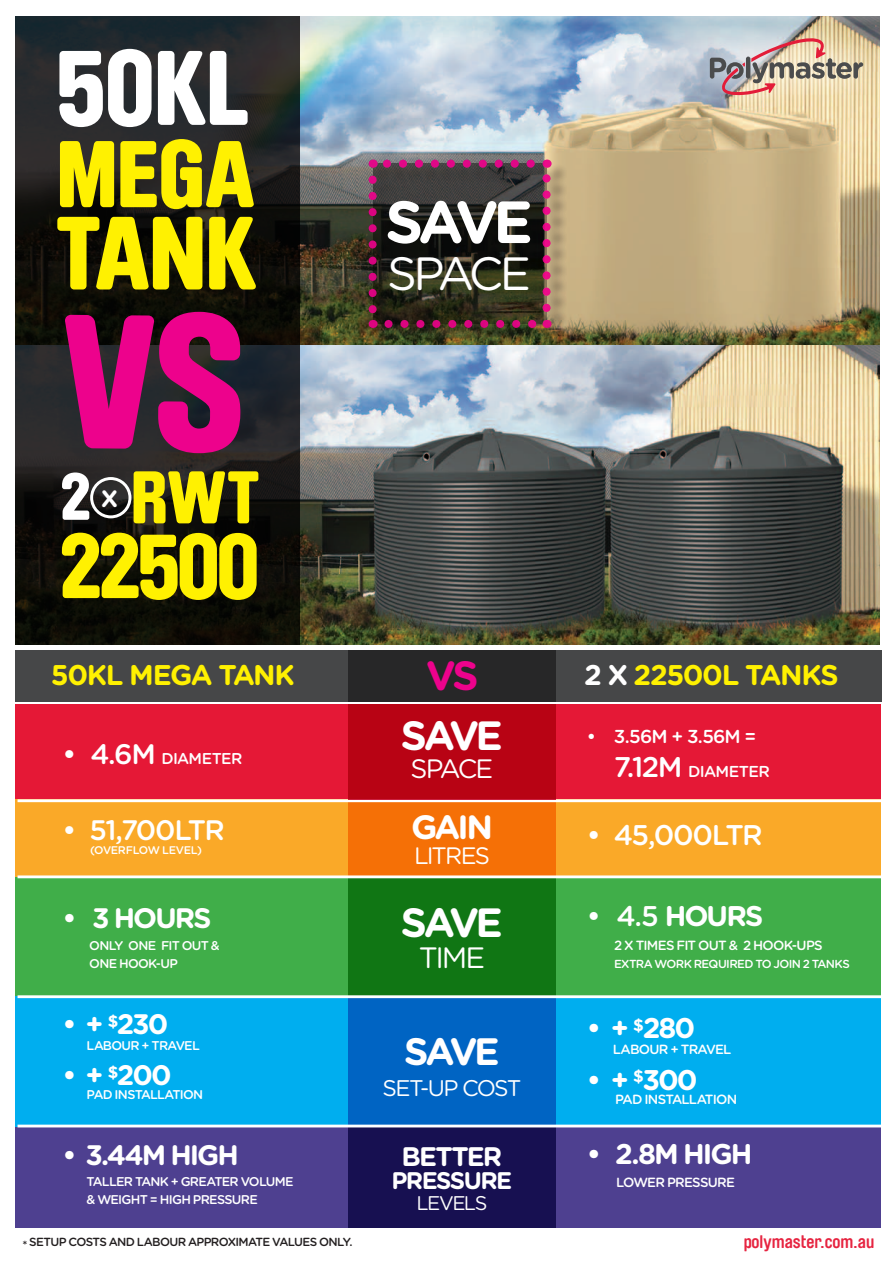
<style>
.page{position:relative;width:893px;height:1263px;background:#fff}
.page>*{position:absolute;margin:0;border:0;box-sizing:border-box;transform-origin:0 0}
.t1{font:900 187.95px "Brauer Neue";color:#ed028c}
.t2{font:900 104.25px "Brauer Neue";color:#fff}
.t3{font:900 102.45px "Brauer Neue";color:#fff101}
.t4{font:900 93.3px "Brauer Neue";color:#fff101}
.t5{font:900 89.4px "Brauer Neue";letter-spacing:-.045em;color:#fff101}
.t6{font:900 73.35px "Brauer Neue";color:#fff101}
.t7{font:900 64.65px "Brauer Neue";color:#fff}
.t8{font:700 59.4px "Gotham Rounded";color:#fff}
.t9{font:46.65px "Gotham Rounded";letter-spacing:-.1em;color:#fff}
.t10{font:700 40.8px "Gotham Rounded";letter-spacing:-.085em;color:#fff}
.t11{font:700 40.8px "Gotham Rounded";color:#ed028c}
.t12{font:700 38.25px "Gotham Rounded";color:#fff}
.t13{font:700 33.75px "Gotham Rounded";color:#fff}
.t14{font:29.4px "Gotham Rounded";color:#fff}
.t15{font:700 28.5px "Gotham Rounded";letter-spacing:-.07em;color:#fff}
.t16{font:700 28.5px "Gotham Rounded";letter-spacing:-.05em;color:#fff101}
.t17{font:500 28.5px "Gotham Rounded";letter-spacing:-.05em;color:#fff}
.t18{font:700 28.2px "Gotham Rounded";letter-spacing:-.07em;color:#fff}
.t19{font:500 28.2px "Gotham Rounded";letter-spacing:-.055em;color:#fff}
.t20{font:700 26.85px "Gotham Rounded";color:#fff}
.t21{font:26.55px "Gotham Rounded";color:#fff}
.t22{font:700 24px "Gotham Rounded";letter-spacing:-.065em;color:#fff}
.t23{font:23.85px "Gotham Rounded";letter-spacing:-.08em;color:#fff}
.t24{font:700 23.7px "Gotham Rounded";color:#fff}
.t25{font:22.65px "Gotham Rounded";letter-spacing:-.075em;color:#fff}
.t26{font:19.8px "Gotham Rounded";letter-spacing:-.08em;color:#fff}
.t27{font:500 18.75px "Gotham Rounded";letter-spacing:-.045em;color:#fff}
.t28{font:900 18px "Brauer Neue";letter-spacing:-.005em;color:#e51836}
.t29{font:500 15.9px "Gotham Rounded";color:#fff}
.t30{font:500 15.6px "Gotham Rounded";color:#fff}
.t31{font:500 13.35px "Gotham Rounded";letter-spacing:-.055em;color:#fff}
.t32{font:500 12.75px/17.4px "Gotham Rounded";letter-spacing:-.055em;color:#fff}
.t33{font:500 11.7px "Gotham Rounded";color:#231f20}
.t34{font:500 11.7px "Gotham Rounded";letter-spacing:-.05em;color:#fff}
.t35{font:500 11.1px "Gotham Rounded";letter-spacing:-.035em;color:#fff}
.s1{color:#fff}
.s2{font-size:28.2px}
.s3{font-size:28.5px}
.s4{font-weight:500}
</style>
<div class="page">
<div style="left:15px;top:651px;width:542px;height:51px;background:#464748"></div>
<div style="left:348px;top:651px;width:209px;height:51px;background:#272728"></div>
<img style="left:300px;top:344px;width:579px;height:301px">
<img style="left:300px;top:16px;width:579px;height:328px">
<svg style="left:683px;top:16px;width:197px;height:106px;background:#cac5b1"></svg>
<svg style="left:710px;top:38px;width:153px;height:57px;background:#c4b1a3"></svg>
<div style="left:371px;top:162px;width:197px;height:184px;background:#231f20;opacity:.4"></div>
<svg style="left:388px;top:320px;width:151px;height:8px"></svg>
<svg style="left:381px;top:160px;width:150px;height:8px"></svg>
<svg style="left:369px;top:180px;width:8px;height:148px"></svg>
<svg style="left:542px;top:160px;width:9px;height:148px"></svg>
<div style="left:15px;top:1127px;width:333px;height:101px;background:#4e4090"></div>
<div style="left:557px;top:1127px;width:324px;height:101px;background:#4e4090"></div>
<div style="left:15px;top:704px;width:333px;height:95px;background:#e51836"></div>
<div style="left:15px;top:799px;width:333px;height:78px;background:#faa928"></div>
<div style="left:15px;top:878px;width:333px;height:118px;background:#40ae49"></div>
<div style="left:15px;top:996px;width:333px;height:130px;background:#00aeef"></div>
<div style="left:557px;top:704px;width:324px;height:95px;background:#e51836"></div>
<div style="left:556px;top:651px;width:325px;height:51px;background:#464748"></div>
<div style="left:557px;top:799px;width:324px;height:78px;background:#faa928"></div>
<div style="left:557px;top:878px;width:324px;height:118px;background:#40ae49"></div>
<div style="left:557px;top:996px;width:324px;height:130px;background:#00aeef"></div>
<div style="left:348px;top:1127px;width:208px;height:101px;background:#171051"></div>
<div style="left:348px;top:799px;width:208px;height:78px;background:#f57006"></div>
<div style="left:348px;top:878px;width:208px;height:118px;background:#107614"></div>
<div style="left:348px;top:997px;width:208px;height:130px;background:#0064c3"></div>
<hr style="left:18px;top:799px;width:866px;height:3px;background:#fff">
<hr style="left:18px;top:875px;width:866px;height:3px;background:#fff">
<hr style="left:18px;top:995px;width:866px;height:3px;background:#fff">
<div style="left:348px;top:704px;width:208px;height:95px;background:#b80314"></div>
<svg style="left:15px;top:16px;width:285px;height:629px;background:#1b1b1a"></svg>
<div style="left:90px;top:477px;width:41px;height:41px;border:3px solid #fff;border-radius:50%"></div>
<hr style="left:18px;top:1124px;width:866px;height:3px;background:#fff">
<h2 class="t2" style="left:55px;top:28px;width:196px">50KL</h2>
<h3 class="t4" style="left:55px;top:120px;width:201px">MEGA</h3>
<h3 class="t3" style="left:55px;top:194px;width:202px">TANK</h3>
<h1 class="t1" style="left:62px;top:273px;width:187px">VS</h1>
<h3 class="t6" style="left:130px;top:455px;width:131px">RWT</h3>
<h3 class="t5" style="left:59px;top:515px;width:202px">22500</h3>
<h3 class="t7" style="left:60px;top:459px;width:32px">2</h3>
<h3 class="t24" style="left:101px;top:481px;width:18px">X</h3>
<h3 class="t8" style="left:385px;top:178px;width:149px">SAVE</h3>
<h3 class="t9" style="left:387px;top:241px;width:145px">SPACE</h3>
<h3 class="t11" style="left:426px;top:646px;width:50px">VS</h3>
<h3 class="t16" style="left:51px;top:654px;width:245px">50KL M EGA TAN K</h3>
<h3 class="t16" style="left:584px;top:654px;width:253px"><span class="s1">2 X</span> 22500L TAN KS</h3>
<p class="t30" style="left:62px;top:747px;width:110px"><span class="s2">• 4.6M</span> DIAMETER</p>
<h3 class="t10" style="left:401px;top:705px;width:103px">SAVE</h3>
<h3 class="t27" style="left:587px;top:723px;width:171px">• 3.56M + 3.56M =</h3>
<h3 class="t21" style="left:411px;top:750px;width:33px">SPACE</h3>
<p class="t29" style="left:614px;top:760px;width:86px"><span class="s3">7.12M</span> DIAMETER</p>
<h3 class="t19" style="left:62px;top:810px;width:164px">• 51,700LTR</h3>
<p class="t35" style="left:90px;top:842px;width:113px">(OVERFLOW LEVEL)</p>
<h3 class="t13" style="left:411px;top:802px;width:83px">GAIN</h3>
<h3 class="t23" style="left:414px;top:839px;width:77px">LITRES</h3>
<h3 class="t17" style="left:587px;top:815px;width:178px">• 45,000LTR</h3>
<h3 class="t18" style="left:62px;top:897px;width:112px">• 3 HOURS</h3>
<p class="t32" style="left:89px;top:937px;width:132px">ONLY ONE FIT OUT &amp;<br>ONE HOOK-UP</p>
<h3 class="t10" style="left:401px;top:892px;width:50px">SAVE</h3>
<h3 class="t14" style="left:419px;top:938px;width:68px">TIME</h3>
<h3 class="t15" style="left:587px;top:894px;width:139px"><span class="s4">• 4.5</span> HOURS</h3>
<p class="t31" style="left:614px;top:936px;width:209px">2 X TIMES FIT OUT &amp; 2 HOOK-UPS</p>
<p class="t34" style="left:614px;top:955px;width:237px">EXTRA WORK REQUIRED TO JOIN 2 TANKS</p>
<h3 class="t18" style="left:62px;top:1004px;width:107px">• + <sup>$</sup>230</h3>
<h3 class="t18" style="left:62px;top:1055px;width:111px">• + <sup>$</sup>200</h3>
<p class="t32" style="left:87px;top:1036px;width:35px">LABOUR</p>
<p class="t32" style="left:142px;top:1036px;width:19px">+ TRAVEL</p>
<p class="t32" style="left:87px;top:1085px;width:118px">PAD INSTALLATION</p>
<h3 class="t18" style="left:62px;top:1134px;width:178px">• 3.44M HIGH</h3>
<p class="t32" style="left:87px;top:1172px;width:209px">TALLER TANK + GREATER VOLUME &amp; WEIGHT = HIGH PRESSURE</p>
<h3 class="t12" style="left:404px;top:1023px;width:46px">SAVE</h3>
<h3 class="t25" style="left:383px;top:1072px;width:140px">SET-UP COST</h3>
<h3 class="t20" style="left:402px;top:1137px;width:102px">BETTER</h3>
<h3 class="t22" style="left:392px;top:1162px;width:119px">PRESSURE</h3>
<h3 class="t26" style="left:416px;top:1189px;width:72px">LEVELS</h3>
<h3 class="t15" style="left:587px;top:1007px;width:110px">• + <sup>$</sup>280</h3>
<h3 class="t15" style="left:587px;top:1059px;width:112px">• + <sup>$</sup>300</h3>
<p class="t31" style="left:613px;top:1040px;width:37px">LABOUR</p>
<p class="t31" style="left:670px;top:1040px;width:20px">+ TRAVEL</p>
<p class="t31" style="left:615px;top:1090px;width:124px">PAD INSTALLATION</p>
<h3 class="t15" style="left:587px;top:1133px;width:167px">• 2.8M HIGH</h3>
<p class="t31" style="left:616px;top:1172px;width:11px">LOWER</p>
<p class="t31" style="left:667px;top:1172px;width:70px">PRESSURE</p>
<p class="t33" style="left:22px;top:1233px;width:23px">* SETUP</p>
<p class="t33" style="left:69px;top:1233px;width:17px">COSTS</p>
<p class="t33" style="left:109px;top:1233px;width:10px">AND</p>
<p class="t33" style="left:137px;top:1233px;width:33px">LABOUR</p>
<p class="t33" style="left:188px;top:1233px;width:9px">APPROXIMATE</p>
<p class="t33" style="left:272px;top:1233px;width:9px">VALUES</p>
<p class="t33" style="left:319px;top:1233px;width:9px">ONLY</p>
<p class="t33" style="left:349px;top:1233px;width:5px">.</p>
<h3 class="t28" style="left:743px;top:1231px;width:133px">polymaster.com.au</h3>
</div>
